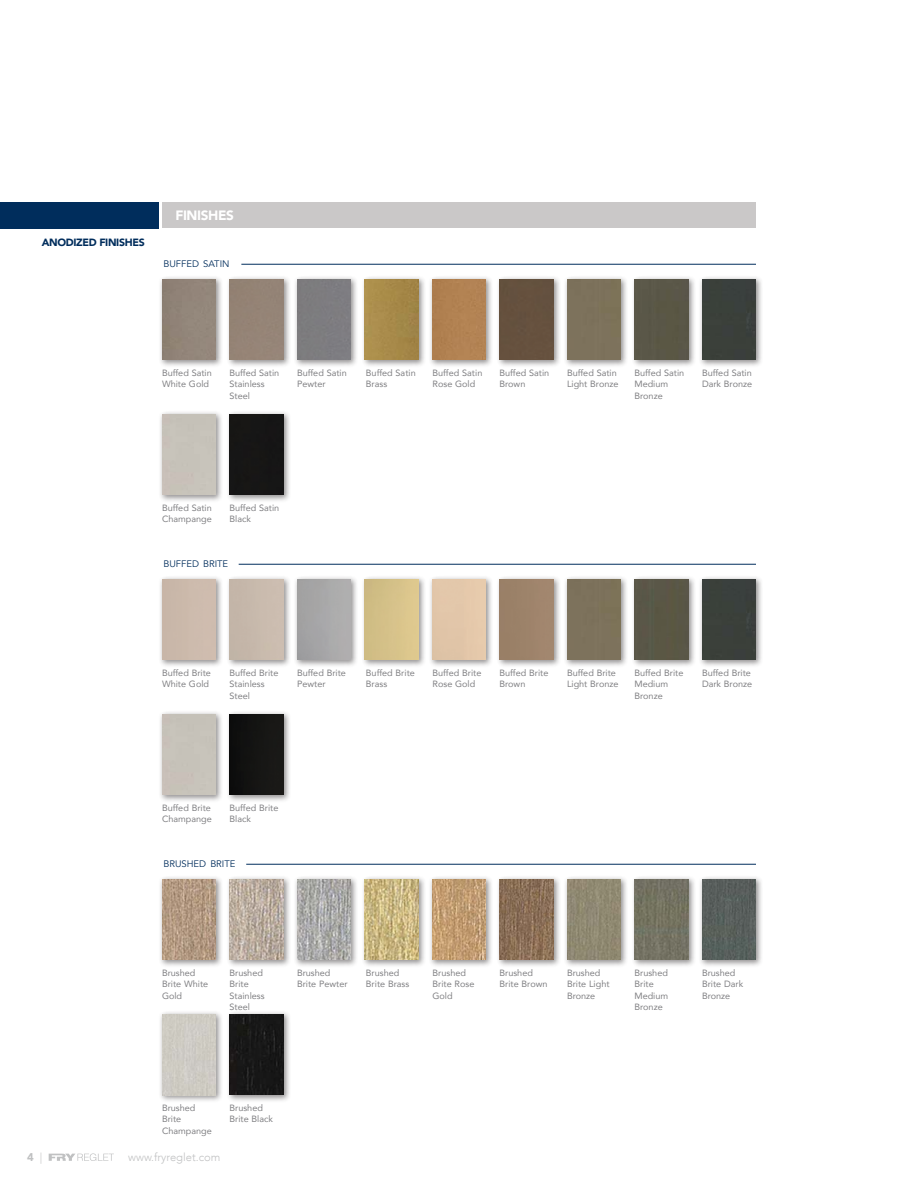
<style>
.page{position:relative;width:918px;height:1188px;background:#fff}
.page>*{position:absolute;margin:0;border:0;box-sizing:border-box;transform-origin:0 0}
.t1{font:900 13.5px "Avenir";letter-spacing:-.03em;color:#fff}
.t2{font:300 11.25px "Avenir";color:#c0c1c2}
.t3{font:900 11.25px "Avenir";color:#c0c1c2}
.t4{font:900 10.5px "Avenir";letter-spacing:-.03em;color:#002d5c}
.t5{font:9.45px "Avenir";color:#002d5c}
.t6{font:9px/11.6px "Avenir";color:#808083}
.s1{font-weight:300}
</style>
<div class="page">
<svg style="left:49px;top:1153px;width:65px;height:8px"></svg>
<div style="left:496px;top:276px;width:65px;height:92px;background:#231f20;opacity:.5"></div>
<div style="left:500px;top:279px;width:54px;height:81px;background:#65513e"></div>
<div style="left:361px;top:276px;width:65px;height:92px;background:#231f20;opacity:.5"></div>
<img style="left:364px;top:279px;width:54px;height:81px">
<div style="left:429px;top:276px;width:65px;height:92px;background:#231f20;opacity:.5"></div>
<div style="left:432px;top:279px;width:54px;height:81px;background:#b28252"></div>
<div style="left:162px;top:202px;width:594px;height:26px;background:#cac8c8"></div>
<div style="left:0;top:202px;width:159px;height:27px;background:#002d5c"></div>
<div style="left:159px;top:276px;width:65px;height:92px;background:#231f20;opacity:.5"></div>
<div style="left:162px;top:279px;width:54px;height:81px;background:#92857a"></div>
<div style="left:226px;top:276px;width:65px;height:92px;background:#231f20;opacity:.5"></div>
<div style="left:230px;top:279px;width:54px;height:81px;background:#948376"></div>
<hr style="left:241px;top:264px;width:515px;height:1px;background:#002d5c">
<div style="left:294px;top:276px;width:65px;height:92px;background:#231f20;opacity:.5"></div>
<div style="left:297px;top:279px;width:54px;height:81px;background:#7d7c80"></div>
<div style="left:564px;top:276px;width:65px;height:92px;background:#231f20;opacity:.5"></div>
<div style="left:567px;top:279px;width:54px;height:81px;background:#7d725c"></div>
<div style="left:631px;top:276px;width:65px;height:92px;background:#231f20;opacity:.5"></div>
<div style="left:634px;top:279px;width:54px;height:81px;background:#5a5748"></div>
<div style="left:699px;top:276px;width:65px;height:92px;background:#231f20;opacity:.5"></div>
<div style="left:702px;top:279px;width:54px;height:81px;background:#3a403a"></div>
<div style="left:159px;top:411px;width:65px;height:92px;background:#231f20;opacity:.5"></div>
<div style="left:162px;top:414px;width:54px;height:81px;background:#c7c2b9"></div>
<div style="left:226px;top:411px;width:65px;height:92px;background:#231f20;opacity:.5"></div>
<div style="left:230px;top:414px;width:54px;height:81px;background:#161615"></div>
<div style="left:496px;top:576px;width:65px;height:92px;background:#231f20;opacity:.5"></div>
<div style="left:500px;top:579px;width:54px;height:81px;background:#9d836a"></div>
<div style="left:361px;top:576px;width:65px;height:92px;background:#231f20;opacity:.5"></div>
<img style="left:364px;top:579px;width:54px;height:81px">
<div style="left:429px;top:576px;width:65px;height:92px;background:#231f20;opacity:.5"></div>
<div style="left:432px;top:579px;width:54px;height:81px;background:#e3c7aa"></div>
<div style="left:159px;top:576px;width:65px;height:92px;background:#231f20;opacity:.5"></div>
<div style="left:162px;top:579px;width:54px;height:81px;background:#cdbaac"></div>
<div style="left:226px;top:576px;width:65px;height:92px;background:#231f20;opacity:.5"></div>
<div style="left:230px;top:579px;width:54px;height:81px;background:#c7b9ac"></div>
<hr style="left:239px;top:564px;width:517px;height:1px;background:#002d5c">
<div style="left:294px;top:576px;width:65px;height:92px;background:#231f20;opacity:.5"></div>
<img style="left:297px;top:579px;width:54px;height:81px">
<div style="left:564px;top:576px;width:65px;height:92px;background:#231f20;opacity:.5"></div>
<div style="left:567px;top:579px;width:54px;height:81px;background:#7d725c"></div>
<div style="left:631px;top:576px;width:65px;height:92px;background:#231f20;opacity:.5"></div>
<div style="left:634px;top:579px;width:54px;height:81px;background:#5a5747"></div>
<div style="left:699px;top:576px;width:65px;height:92px;background:#231f20;opacity:.5"></div>
<div style="left:702px;top:579px;width:54px;height:81px;background:#3a403a"></div>
<div style="left:159px;top:711px;width:65px;height:92px;background:#231f20;opacity:.5"></div>
<div style="left:162px;top:714px;width:54px;height:81px;background:#c7c2b9"></div>
<div style="left:226px;top:711px;width:65px;height:92px;background:#231f20;opacity:.5"></div>
<img style="left:230px;top:714px;width:54px;height:81px">
<div style="left:496px;top:876px;width:65px;height:92px;background:#231f20;opacity:.5"></div>
<img style="left:500px;top:879px;width:54px;height:81px">
<div style="left:361px;top:876px;width:65px;height:92px;background:#231f20;opacity:.5"></div>
<img style="left:364px;top:879px;width:54px;height:81px">
<div style="left:429px;top:876px;width:65px;height:92px;background:#231f20;opacity:.5"></div>
<img style="left:432px;top:879px;width:54px;height:81px">
<div style="left:159px;top:876px;width:65px;height:92px;background:#231f20;opacity:.5"></div>
<img style="left:162px;top:879px;width:54px;height:81px">
<div style="left:226px;top:876px;width:65px;height:92px;background:#231f20;opacity:.5"></div>
<img style="left:230px;top:879px;width:54px;height:81px">
<hr style="left:246px;top:864px;width:510px;height:1px;background:#002d5c">
<div style="left:294px;top:876px;width:65px;height:92px;background:#231f20;opacity:.5"></div>
<img style="left:297px;top:879px;width:54px;height:81px">
<div style="left:564px;top:876px;width:65px;height:92px;background:#231f20;opacity:.5"></div>
<img style="left:567px;top:879px;width:54px;height:81px">
<div style="left:631px;top:876px;width:65px;height:92px;background:#231f20;opacity:.5"></div>
<img style="left:634px;top:879px;width:54px;height:81px">
<div style="left:699px;top:876px;width:65px;height:92px;background:#231f20;opacity:.5"></div>
<img style="left:702px;top:879px;width:54px;height:81px">
<div style="left:159px;top:1011px;width:65px;height:92px;background:#231f20;opacity:.5"></div>
<div style="left:162px;top:1014px;width:54px;height:81px;background:#cecbc3"></div>
<div style="left:226px;top:1011px;width:65px;height:92px;background:#231f20;opacity:.5"></div>
<div style="left:230px;top:1014px;width:54px;height:81px;background:#181717"></div>
<p class="t4" style="left:42px;top:233px;width:105px">ANODIZED FINISHES</p>
<h1 class="t1" style="left:175px;top:204px;width:60px">FINISHES</h1>
<p class="t5" style="left:164px;top:258px;width:68px">BUFFED SATIN</p>
<p class="t6" style="left:162px;top:367px;width:51px">Buffed Satin<br>White Gold</p>
<p class="t6" style="left:230px;top:367px;width:51px">Buffed Satin<br>Stainless<br>Steel</p>
<p class="t6" style="left:297px;top:367px;width:51px">Buffed Satin<br>Pewter</p>
<p class="t6" style="left:567px;top:367px;width:53px">Buffed Satin<br>Light Bronze</p>
<p class="t6" style="left:634px;top:367px;width:51px">Buffed Satin<br>Medium<br>Bronze</p>
<p class="t6" style="left:702px;top:367px;width:52px">Buffed Satin<br>Dark Bronze</p>
<p class="t6" style="left:366px;top:367px;width:51px">Buffed Satin<br>Brass</p>
<p class="t6" style="left:433px;top:367px;width:51px">Buffed Satin<br>Rose Gold</p>
<p class="t6" style="left:500px;top:367px;width:51px">Buffed Satin<br>Brown</p>
<p class="t6" style="left:162px;top:502px;width:51px">Buffed Satin<br>Champange</p>
<p class="t6" style="left:230px;top:502px;width:51px">Buffed Satin<br>Black</p>
<p class="t5" style="left:164px;top:558px;width:66px">BUFFED BRITE</p>
<p class="t6" style="left:162px;top:667px;width:51px">Buffed Brite<br>White Gold</p>
<p class="t6" style="left:230px;top:667px;width:51px">Buffed Brite<br>Stainless<br>Steel</p>
<p class="t6" style="left:297px;top:667px;width:51px">Buffed Brite<br>Pewter</p>
<p class="t6" style="left:567px;top:667px;width:53px">Buffed Brite<br>Light Bronze</p>
<p class="t6" style="left:634px;top:667px;width:51px">Buffed Brite<br>Medium<br>Bronze</p>
<p class="t6" style="left:702px;top:667px;width:52px">Buffed Brite<br>Dark Bronze</p>
<p class="t6" style="left:366px;top:667px;width:51px">Buffed Brite<br>Brass</p>
<p class="t6" style="left:433px;top:667px;width:51px">Buffed Brite<br>Rose Gold</p>
<p class="t6" style="left:500px;top:667px;width:51px">Buffed Brite<br>Brown</p>
<p class="t6" style="left:162px;top:802px;width:51px">Buffed Brite<br>Champange</p>
<p class="t6" style="left:230px;top:802px;width:51px">Buffed Brite<br>Black</p>
<p class="t5" style="left:164px;top:858px;width:73px">BRUSHED BRITE</p>
<p class="t6" style="left:162px;top:967px;width:48px">Brushed<br>Brite White<br>Gold</p>
<p class="t6" style="left:230px;top:967px;width:37px">Brushed<br>Brite<br>Stainless<br>Steel</p>
<p class="t6" style="left:297px;top:967px;width:52px">Brushed<br>Brite Pewter</p>
<p class="t6" style="left:567px;top:967px;width:44px">Brushed<br>Brite Light<br>Bronze</p>
<p class="t6" style="left:634px;top:967px;width:35px">Brushed<br>Brite<br>Medium<br>Bronze</p>
<p class="t6" style="left:702px;top:967px;width:43px">Brushed<br>Brite Dark<br>Bronze</p>
<p class="t6" style="left:366px;top:967px;width:45px">Brushed<br>Brite Brass</p>
<p class="t6" style="left:433px;top:967px;width:43px">Brushed<br>Brite Rose<br>Gold</p>
<p class="t6" style="left:500px;top:967px;width:50px">Brushed<br>Brite Brown</p>
<p class="t6" style="left:162px;top:1102px;width:51px">Brushed<br>Brite<br>Champange</p>
<p class="t6" style="left:230px;top:1102px;width:45px">Brushed<br>Brite Black</p>
<p class="t3" style="left:27px;top:1147px;width:17px">4 <span class="s1">|</span></p>
<p class="t2" style="left:128px;top:1150px;width:94px">www.fryreglet.com</p>
</div>
